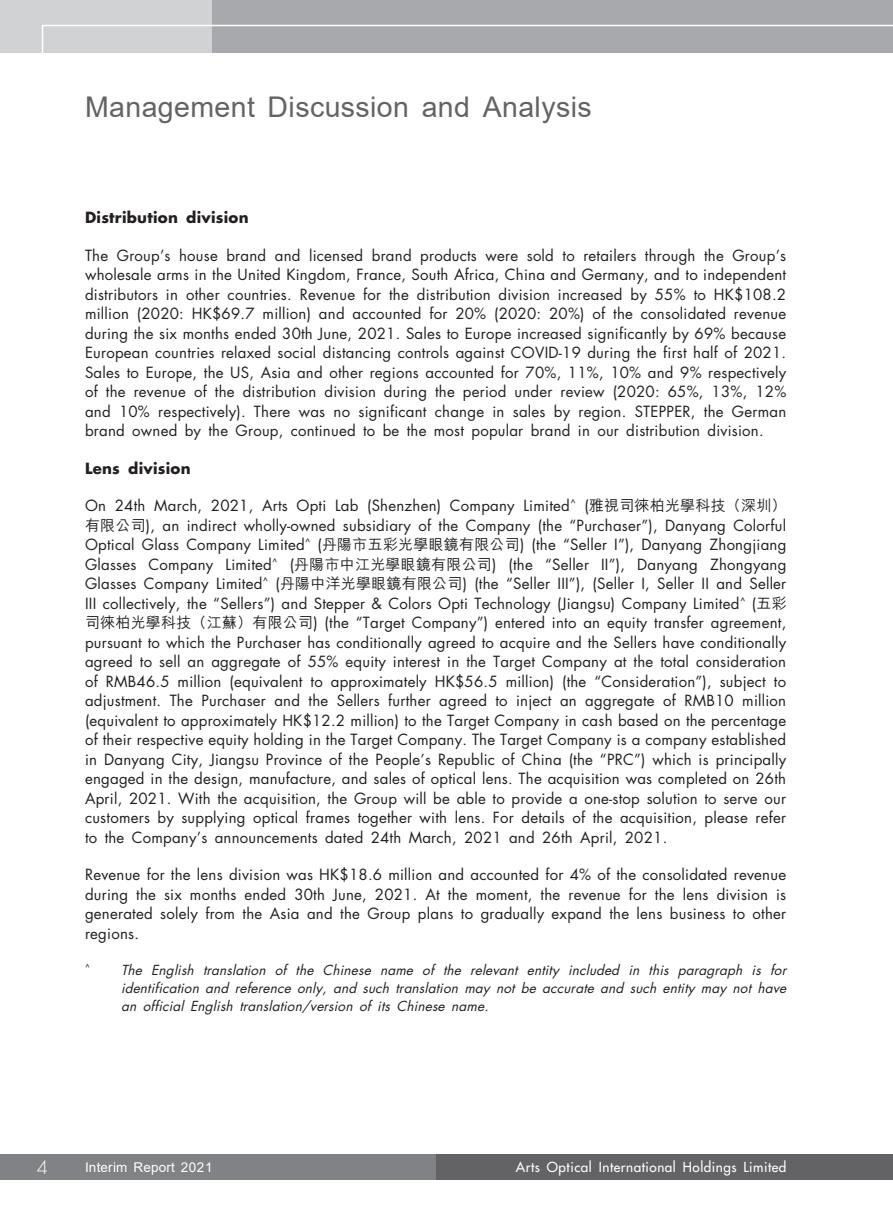
<style>
.page{position:relative;width:893px;height:1212px;background:#fff}
.page>*{position:absolute;margin:0;border:0;box-sizing:border-box;transform-origin:0 0}
.t1{font:28.5px "Arial";letter-spacing:.015em;color:#636366}
.t2{font:300 18px "Futura Std";color:#fff}
._11_P0{font:15px/19.5px "Futura Std";letter-spacing:.015em;color:#231f20;text-align:justify}
._04___H2{font:700 15px "Futura Std";letter-spacing:.015em;color:#231f20}
._21_IN0__Note{font:italic 13.5px/18px "Futura Std";color:#231f20;text-align:justify}
.t3{font:500 13.5px "Futura Std";letter-spacing:.04em;color:#fff}
.t4{font:13.5px "Arial";letter-spacing:.015em;color:#fff}
._21_IN0__Note-2{font:7.8px "Futura Std";color:#231f20}
.s1{font-family:"M Hei HK";font-weight:500}
</style>
<div class="page">
<div style="left:0;top:0;width:436px;height:53px;background:#d1d2d4"></div>
<div style="left:212px;top:0;width:681px;height:53px;background:#a8a9ad"></div>
<svg style="left:41px;top:24px;width:852px;height:29px"></svg>
<div style="left:436px;top:1154px;width:457px;height:26px;background:#636366"></div>
<div style="left:0;top:1154px;width:436px;height:26px;background:#808285"></div>
<h1 class="t1" style="left:85px;top:88px;width:508px">Management Discussion and Analysis</h1>
<p class="_04___H2" style="left:85px;top:207px;width:165px">Distribution division</p>
<p class="_11_P0" style="left:85px;top:245px;width:703px">The Group’s house brand and licensed brand products were sold to retailers through the Group’s wholesale arms in the United Kingdom, France, South Africa, China and Germany, and to independent distributors in other countries. Revenue for the distribution division increased by 55% to HK$108.2 million (2020: HK$69.7 million) and accounted for 20% (2020: 20%) of the consolidated revenue during the six months ended 30th June, 2021. Sales to Europe increased significantly by 69% because European countries relaxed social distancing controls against COVID-19 during the first half of 2021.<br>Sales to Europe, the US, Asia and other regions accounted for 70%, 11%, 10% and 9% respectively of the revenue of the distribution division during the period under review (2020: 65%, 13%, 12% and 10% respectively). There was no significant change in sales by region. STEPPER, the German brand owned by the Group, continued to be the most popular brand in our distribution division.</p>
<p class="_04___H2" style="left:85px;top:458px;width:107px">Lens division</p>
<p class="_11_P0" style="left:85px;top:496px;width:703px">On 24th March, 2021, Arts Opti Lab (Shenzhen) Company Limited<sup>^</sup> (<span class="s1">雅視司徠柏光學科技（深圳）有限公司</span>), an indirect wholly-owned subsidiary of the Company (the “Purchaser”), Danyang Colorful Optical Glass Company Limited<sup>^</sup> (<span class="s1">丹陽市五彩光學眼鏡有限公司</span>) (the “Seller I”), Danyang Zhongjiang Glasses Company Limited<sup>^</sup> (<span class="s1">丹陽市中江光學眼鏡有限公司</span>) (the “Seller II”), Danyang Zhongyang Glasses Company Limited<sup>^</sup> (<span class="s1">丹陽中洋光學眼鏡有限公司</span>) (the “Seller III”), (Seller I, Seller II and Seller III collectively, the “Sellers”) and Stepper &amp; Colors Opti Technology (Jiangsu) Company Limited<sup>^</sup> (<span class="s1">五彩司徠柏光學科技（江蘇）有限公司</span>) (the “Target Company”) entered into an equity transfer agreement, pursuant to which the Purchaser has conditionally agreed to acquire and the Sellers have conditionally agreed to sell an aggregate of 55% equity interest in the Target Company at the total consideration of RMB46.5 million (equivalent to approximately HK$56.5 million) (the “Consideration”), subject to adjustment. The Purchaser and the Sellers further agreed to inject an aggregate of RMB10 million (equivalent to approximately HK$12.2 million) to the Target Company in cash based on the percentage of their respective equity holding in the Target Company. The Target Company is a company established in Danyang City, Jiangsu Province of the People’s Republic of China (the “PRC”) which is principally engaged in the design, manufacture, and sales of optical lens. The acquisition was completed on 26th April, 2021. With the acquisition, the Group will be able to provide a one-stop solution to serve our customers by supplying optical frames together with lens. For details of the acquisition, please refer to the Company’s announcements dated 24th March, 2021 and 26th April, 2021.</p>
<p class="_11_P0" style="left:85px;top:865px;width:703px">Revenue for the lens division was HK$18.6 million and accounted for 4% of the consolidated revenue during the six months ended 30th June, 2021. At the moment, the revenue for the lens division is generated solely from the Asia and the Group plans to gradually expand the lens business to other regions.</p>
<p class="_21_IN0__Note-2" style="left:85px;top:962px;width:6px">^</p>
<p class="_21_IN0__Note" style="left:121px;top:961px;width:670px">The English translation of the Chinese name of the relevant entity included in this paragraph is for identification and reference only, and such translation may not be accurate and such entity may not have an official English translation/version of its Chinese name.</p>
<p class="t2" style="left:37px;top:1157px;width:13px">4</p>
<p class="t4" style="left:85px;top:1158px;width:129px">Interim Report 2021</p>
<p class="t3" style="left:516px;top:1158px;width:272px">Arts Optical International Holdings Limited</p>
</div>
